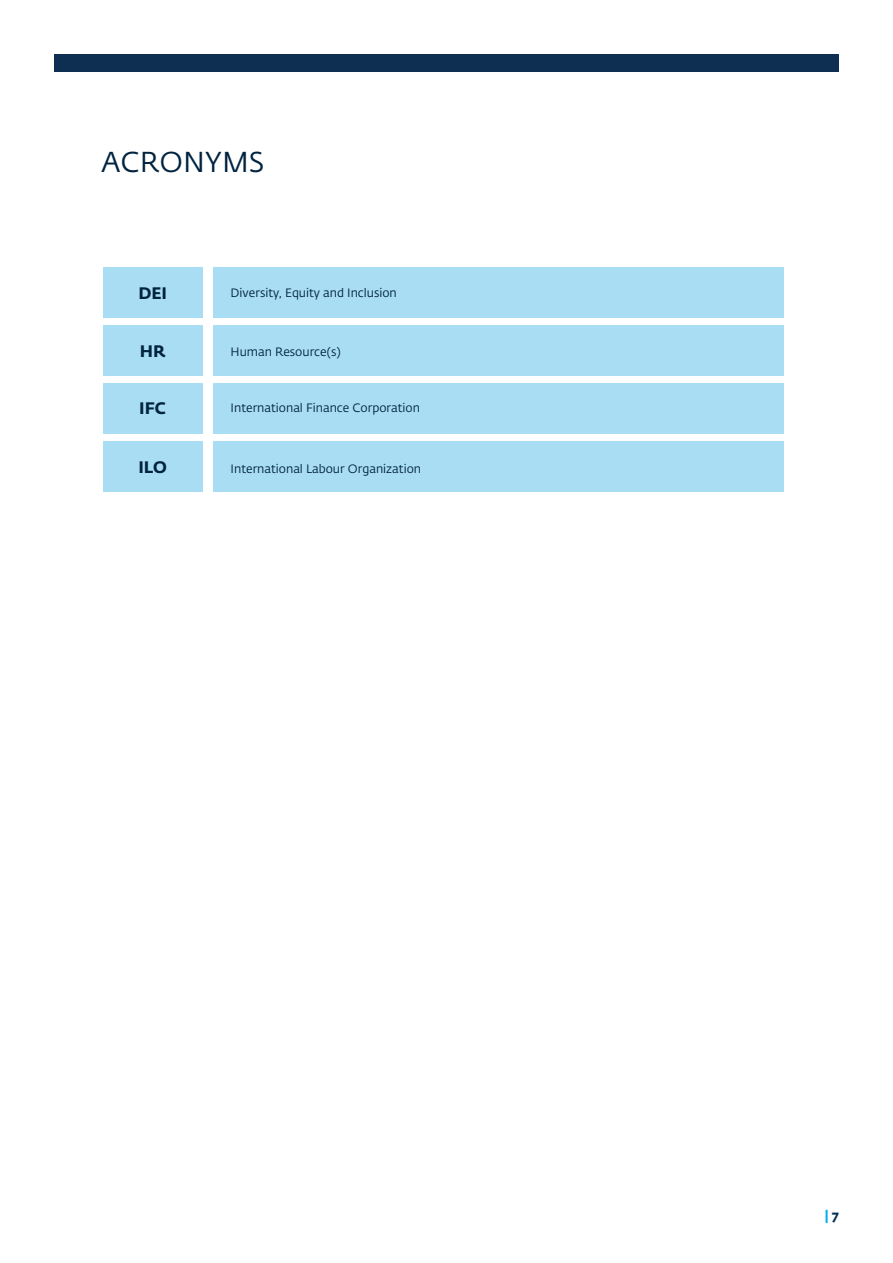
<style>
.page{position:relative;width:893px;height:1263px;background:#fff}
.page>*{position:absolute;margin:0;border:0;box-sizing:border-box;transform-origin:0 0}
.t1{font:28.5px "Fedra Sans Std";color:#002340}
.t2{font:700 16.5px "Fedra Sans Std";color:#002340}
.t3{font:700 13.5px "Fedra Sans Std";color:#00aeef}
.t4{font:12px "Fedra Sans Std";color:#002340}
.s1{color:#002e54}
</style>
<div class="page">
<div style="left:103px;top:326px;width:99px;height:50px;background:#a9ddf3"></div>
<div style="left:213px;top:326px;width:570px;height:50px;background:#a9ddf3"></div>
<div style="left:103px;top:267px;width:99px;height:50px;background:#a9ddf3"></div>
<div style="left:213px;top:267px;width:570px;height:50px;background:#a9ddf3"></div>
<div style="left:103px;top:384px;width:99px;height:50px;background:#a9ddf3"></div>
<div style="left:213px;top:384px;width:570px;height:50px;background:#a9ddf3"></div>
<div style="left:103px;top:441px;width:99px;height:51px;background:#a9ddf3"></div>
<div style="left:213px;top:441px;width:570px;height:51px;background:#a9ddf3"></div>
<div style="left:54px;top:54px;width:785px;height:18px;background:#0f2f52"></div>
<p class="t1" style="left:101px;top:145px;width:164px">ACRONYMS</p>
<p class="t2" style="left:138px;top:282px;width:30px">DEI</p>
<p class="t4" style="left:231px;top:286px;width:168px">Diversity, Equity and Inclusion</p>
<p class="t2" style="left:140px;top:341px;width:27px">HR</p>
<p class="t4" style="left:231px;top:344px;width:112px">Human Resource(s)</p>
<p class="t2" style="left:139px;top:397px;width:28px">IFC</p>
<p class="t4" style="left:231px;top:400px;width:191px">International Finance Corporation</p>
<p class="t2" style="left:138px;top:457px;width:30px">ILO</p>
<p class="t4" style="left:231px;top:462px;width:192px">International Labour Organization</p>
<p class="t3" style="left:825px;top:1206px;width:16px">| <span class="s1">7</span></p>
</div>
